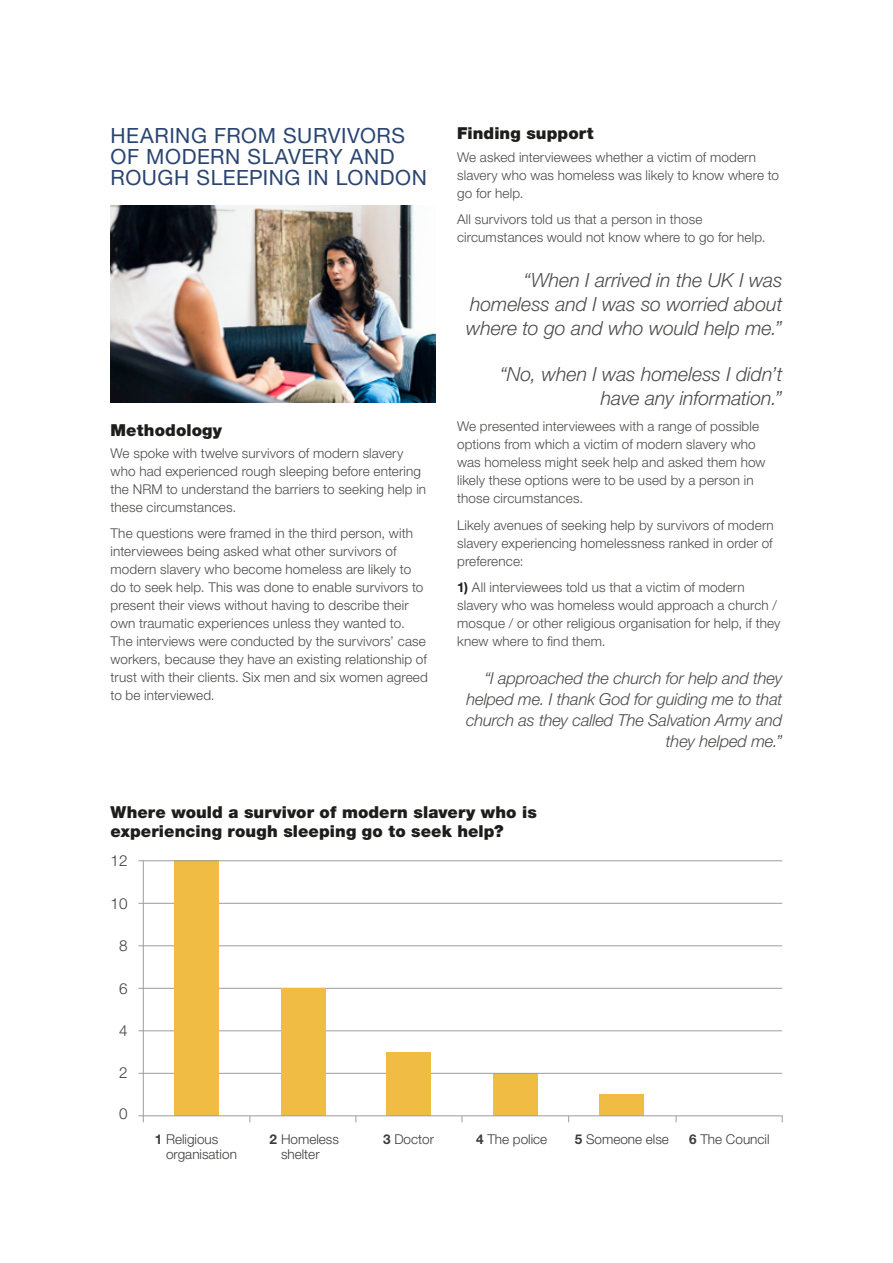
<style>
.page{position:relative;width:893px;height:1263px;background:#fff}
.page>*{position:absolute;margin:0;border:0;box-sizing:border-box;transform-origin:0 0}
.t1{font:21px/21px "Helvetica Neue LT Std";letter-spacing:.025em;color:#2a4571}
.t2{font:italic 300 19.5px/24px "Helvetica Neue LT Std";letter-spacing:-.005em;color:#4b4b4a;text-align:justify}
.t3{font:italic 300 16.5px/21px "Helvetica Neue LT Std";letter-spacing:-.01em;color:#4b4b4a;text-align:right}
.t4{font:900 16.5px/19.5px "Helvetica Neue LT Std";letter-spacing:.005em;color:#1d1d1b}
.t5{font:300 15.3px "Helvetica Neue LT Std";color:#3d3d3c}
.t6{font:300 13.5px/18px "Helvetica Neue LT Std";letter-spacing:.01em;color:#4b4b4a}
.t7{font:300 13.5px/15.3px "Helvetica Neue LT Std";color:#3d3d3c}
.s1{font-weight:700;color:#1d1d1b}
.s2{font-weight:700}
</style>
<div class="page">
<img style="left:111px;top:205px;width:325px;height:198px">
<div style="left:493px;top:1073px;width:45px;height:43px;background:#f1bc43"></div>
<div style="left:599px;top:1094px;width:45px;height:22px;background:#f1bc43"></div>
<hr style="left:138px;top:903px;width:644px;height:1px;background:#9d9d9d">
<hr style="left:138px;top:945px;width:644px;height:1px;background:#9d9d9d">
<hr style="left:138px;top:988px;width:644px;height:1px;background:#9d9d9d">
<hr style="left:138px;top:1030px;width:644px;height:1px;background:#9d9d9d">
<hr style="left:138px;top:1073px;width:644px;height:1px;background:#9d9d9d">
<hr style="left:143px;top:861px;width:1px;height:261px;background:#9d9d9d">
<div style="left:386px;top:1052px;width:45px;height:64px;background:#f1bc43"></div>
<div style="left:174px;top:861px;width:45px;height:255px;background:#f1bc43"></div>
<div style="left:281px;top:988px;width:45px;height:128px;background:#f1bc43"></div>
<svg style="left:138px;top:1115px;width:645px;height:8px"></svg>
<hr style="left:138px;top:860px;width:644px;height:1px;background:#9d9d9d">
<h1 class="t1" style="left:111px;top:124px;width:318px">HEARING FROM SURVIVORS<br>OF MODERN SLAVERY AND<br>ROUGH SLEEPING IN LONDON</h1>
<p class="t4" style="left:111px;top:420px;width:113px">Methodology</p>
<p class="t6" style="left:111px;top:444px;width:317px">We spoke with twelve survivors of modern slavery who had experienced rough sleeping before entering the NRM to understand the barriers to seeking help in these circumstances.</p>
<p class="t6" style="left:111px;top:524px;width:319px">The questions were framed in the third person, with interviewees being asked what other survivors of modern slavery who become homeless are likely to do to seek help. This was done to enable survivors to present their views without having to describe their own traumatic experiences unless they wanted to.<br>The interviews were conducted by the survivors’ case workers, because they have an existing relationship of trust with their clients. Six men and six women agreed to be interviewed.</p>
<p class="t4" style="left:457px;top:124px;width:138px">Finding support</p>
<p class="t6" style="left:457px;top:148px;width:323px">We asked interviewees whether a victim of modern slavery who was homeless was likely to know where to go for help.</p>
<p class="t6" style="left:457px;top:210px;width:310px">All survivors told us that a person in those circumstances would not know where to go for help.</p>
<h2 class="t2" style="left:466px;top:268px;width:318px;text-indent:57px">“When I arrived in the UK I was homeless and I was so worried about where to go and who would help me.”</h2>
<h2 class="t2" style="left:500px;top:361px;width:284px;text-align:right">“No, when I was homeless I didn’t have any information.”</h2>
<p class="t6" style="left:457px;top:417px;width:310px">We presented interviewees with a range of possible options from which a victim of modern slavery who was homeless might seek help and asked them how likely these options were to be used by a person in those circumstances.</p>
<p class="t6" style="left:457px;top:516px;width:318px;text-align:justify">Likely avenues of seeking help by survivors of modern slavery experiencing homelessness ranked in order of preference:</p>
<p class="t6" style="left:457px;top:578px;width:325px"><span class="s1">1)</span> All interviewees told us that a victim of modern slavery who was homeless would approach a church / mosque / or other religious organisation for help, if they knew where to find them.</p>
<p class="t3" style="left:466px;top:668px;width:318px">“I approached the church for help and they helped me. I thank God for guiding me to that church as they called The Salvation Army and they helped me.”</p>
<p class="t4" style="left:111px;top:802px;width:428px">Where would a survivor of modern slavery who is experiencing rough sleeping go to seek help?</p>
<p class="t5" style="left:111px;top:851px;width:18px">12</p>
<p class="t5" style="left:111px;top:894px;width:18px">10</p>
<p class="t5" style="left:119px;top:936px;width:10px">8</p>
<p class="t5" style="left:119px;top:979px;width:10px">6</p>
<p class="t5" style="left:119px;top:1021px;width:10px">4</p>
<p class="t5" style="left:119px;top:1063px;width:10px">2</p>
<p class="t5" style="left:119px;top:1104px;width:10px">0</p>
<p class="t7" style="left:166px;top:1131px;width:72px;text-indent:-11px"><span class="s2">1</span> Religious organisation</p>
<p class="t7" style="left:270px;top:1131px;width:71px;text-align:center"><span class="s2">2</span> Homeless shelter</p>
<p class="t7" style="left:383px;top:1131px;width:52px"><span class="s2">3</span> Doctor</p>
<p class="t7" style="left:476px;top:1131px;width:73px"><span class="s2">4</span> The police</p>
<p class="t7" style="left:575px;top:1131px;width:96px"><span class="s2">5</span> Someone else</p>
<p class="t7" style="left:689px;top:1131px;width:82px"><span class="s2">6</span> The Council</p>
</div>
